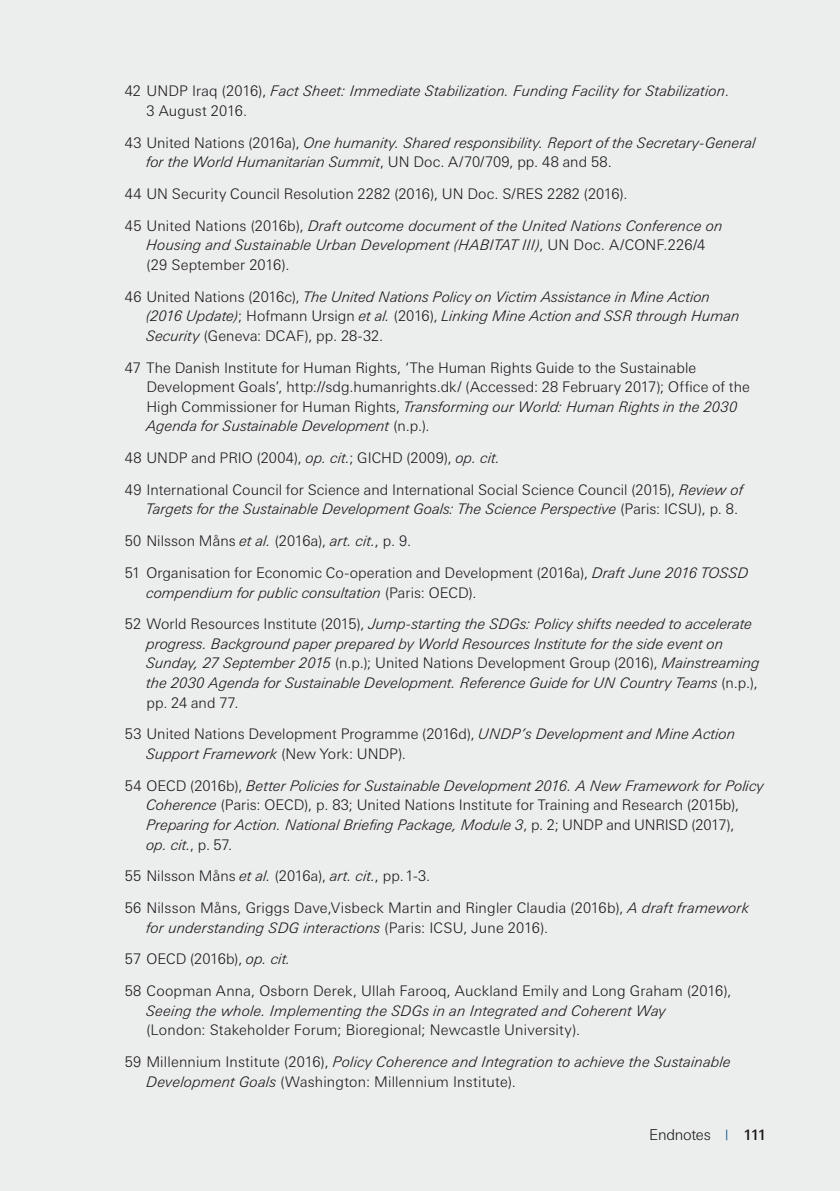
<style>
.page{position:relative;width:840px;height:1191px;background:#fff}
.page>*{position:absolute;margin:0;border:0;box-sizing:border-box;transform-origin:0 0}
.t1{font:300 15px "Linotype Univers Basic";letter-spacing:-.02em;color:#1a171c}
.t2{font:300 14.6px/31.8px "Linotype Univers Basic";letter-spacing:.005em;color:#1a171c}
.t3{font:italic 300 14.6px/19.6px "Linotype Univers Basic";letter-spacing:.01em;color:#1a171c}
.s1{font-style:normal}
.s2{font-style:italic}
.s3{font-size:10.6px;color:#004d81}
.s4{font-weight:500;font-size:14.4px}
</style>
<div class="page">
<div style="left:0;top:0;width:839px;height:1191px;background:#eceded"></div>
<p class="t3" style="left:146px;top:81px;width:583px;text-indent:-22px"><span class="s1">42 UNDP Iraq (2016),</span> Fact Sheet: Immediate Stabilization. Funding Facility for Stabilization<span class="s1">.<br>3 August 2016.</span></p>
<p class="t3" style="left:146px;top:132px;width:610px;text-indent:-22px"><span class="s1">43 United Nations (2016a),</span> One humanity. Shared responsibility. Report of the Secretary-General for the World Humanitarian Summit<span class="s1">, UN Doc. A/70/709, pp. 48 and 58.</span></p>
<p class="t2" style="left:125px;top:178px;width:599px">44 UN Security Council Resolution 2282 (2016), UN Doc. S/RES 2282 (2016).<br>45 United Nations (2016b), <span class="s2">Draft outcome document of the United Nations Conference on</span></p>
<p class="t3" style="left:146px;top:235px;width:560px">Housing and Sustainable Urban Development (HABITAT III)<span class="s1">, UN Doc. A/CONF.226/4 (29 September 2016).</span></p>
<p class="t3" style="left:146px;top:286px;width:594px;text-indent:-22px"><span class="s1">46 United Nations (2016c),</span> The United Nations Policy on Victim Assistance in Mine Action (2016 Update)<span class="s1">; Hofmann Ursign</span> et al. <span class="s1">(2016),</span> Linking Mine Action and SSR through Human<br>Security <span class="s1">(Geneva: DCAF), pp. 28-32.</span></p>
<p class="t2" style="left:146px;top:357px;width:604px;line-height:19.6px;text-indent:-22px">47 The Danish Institute for Human Rights, ‘The Human Rights Guide to the Sustainable Development Goals’, http://sdg.humanrights.dk/ (Accessed: 28 February 2017); Office of the High Commissioner for Human Rights, <span class="s2">Transforming our World: Human Rights in the 2030<br>Agenda for Sustainable Development</span> (n.p.).</p>
<p class="t2" style="left:125px;top:442px;width:619px">48 UNDP and PRIO (2004), <span class="s2">op. cit.</span>; GICHD (2009), <span class="s2">op. cit.<br></span>49 International Council for Science and International Social Science Council (2015), <span class="s2">Review of</span></p>
<p class="t2" style="left:125px;top:493px;width:625px;text-indent:22px"><span class="s2">Targets for the Sustainable Development Goals: The Science Perspective</span> (Paris: ICSU), p. 8.<br>50 Nilsson Måns <span class="s2">et al.</span> (2016a), <span class="s2">art. cit.</span>, p. 9.<br>51 Organisation for Economic Co-operation and Development (2016a), <span class="s2">Draft June 2016 TOSSD</span></p>
<p class="t3" style="left:125px;top:576px;width:628px;line-height:31.8px;text-indent:22px">compendium for public consultation <span class="s1">(Paris: OECD).<br>52 World Resources Institute (2015),</span> Jump-starting the SDGs: Policy shifts needed to accelerate</p>
<p class="t3" style="left:146px;top:633px;width:614px">progress. Background paper prepared by World Resources Institute for the side event on Sunday, 27 September 2015 <span class="s1">(n.p.); United Nations Development Group (2016),</span> Mainstreaming the 2030 Agenda for Sustainable Development. Reference Guide for UN Country Teams <span class="s1">(n.p.), pp. 24 and 77.</span></p>
<p class="t2" style="left:146px;top:724px;width:590px;line-height:19.6px;text-indent:-22px">53 United Nations Development Programme (2016d), <span class="s2">UNDP’s Development and Mine Action<br>Support Framework</span> (New York: UNDP).</p>
<p class="t3" style="left:146px;top:775px;width:618px;text-indent:-22px"><span class="s1">54 OECD (2016b),</span> Better Policies for Sustainable Development 2016. A New Framework for Policy Coherence <span class="s1">(Paris: OECD), p. 83; United Nations Institute for Training and Research (2015b), </span>Preparing for Action. National Briefing Package, Module 3<span class="s1">, p. 2; UNDP and UNRISD (2017),<br></span>op. cit.<span class="s1">, p. 57.</span></p>
<p class="t2" style="left:125px;top:860px;width:625px">55 Nilsson Måns <span class="s2">et al.</span> (2016a), <span class="s2">art. cit.</span>, pp.1-3.<br>56 Nilsson Måns, Griggs Dave,Visbeck Martin and Ringler Claudia (2016b), <span class="s2">A draft framework</span></p>
<p class="t2" style="left:125px;top:911px;width:608px;text-indent:22px"><span class="s2">for understanding SDG interactions</span> (Paris: ICSU, June 2016).<br>57 OECD (2016b), <span class="s2">op. cit.<br></span>58 Coopman Anna, Osborn Derek, Ullah Farooq, Auckland Emily and Long Graham (2016),</p>
<p class="t3" style="left:146px;top:1000px;width:521px">Seeing the whole. Implementing the SDGs in an Integrated and Coherent Way</p>
<p class="t2" style="left:125px;top:1014px;width:607px;text-indent:22px">(London: Stakeholder Forum; Bioregional; Newcastle University).<br>59 Millennium Institute (2016), <span class="s2">Policy Coherence and Integration to achieve the Sustainable</span></p>
<p class="t2" style="left:146px;top:1065px;width:371px"><span class="s2">Development Goals</span> (Washington: Millennium Institute).</p>
<p class="t1" style="left:649px;top:1126px;width:118px">Endnotes <span class="s3">|</span> <span class="s4">111</span></p>
</div>
